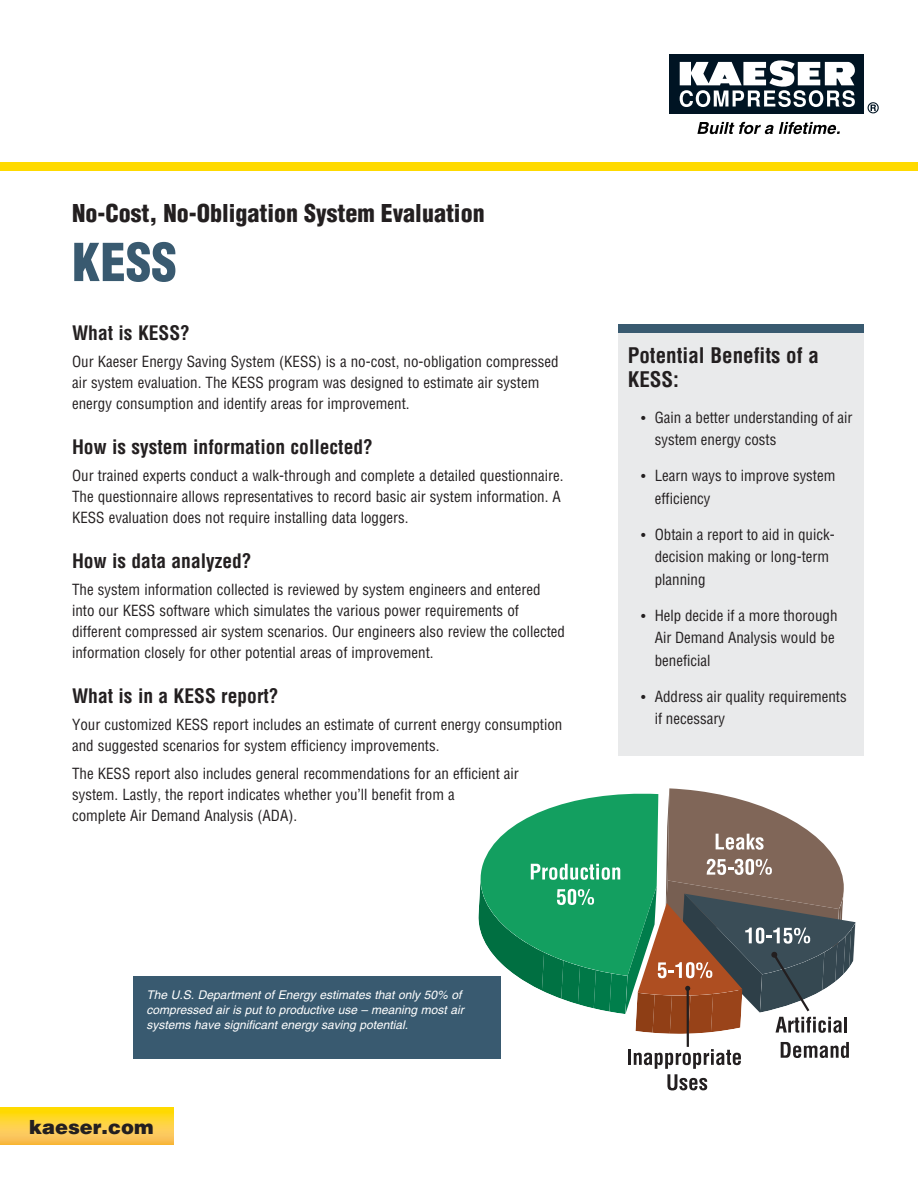
<style>
.page{position:relative;width:918px;height:1188px;background:#fff}
.page>*{position:absolute;margin:0;border:0;box-sizing:border-box;transform-origin:0 0}
.t1{font:900 condensed 51px "Helvetica";color:#395a70}
.t2{font:900 condensed 24px "Helvetica";color:#231f20}
.t3{font:700 condensed 21px/24px "Helvetica";color:#231f20}
.t4{font:700 condensed 19.5px "Helvetica";color:#231f20}
.t5{font:900 19.5px "Helvetica";color:#231f20}
.t6{font:condensed 15px/21px "Helvetica";color:#231f20}
.t7{font:italic 12px/15px "Helvetica";color:#fff}
.s1{font-size:13.5px}
</style>
<div class="page">
<div style="left:0;top:162px;width:918px;height:9px;background:#ffda00"></div>
<svg style="left:697px;top:122px;width:143px;height:12px"></svg>
<div style="left:670px;top:54px;width:194px;height:59px;background:#001423"></div>
<svg style="left:868px;top:102px;width:11px;height:11px"></svg>
<svg style="left:680px;top:60px;width:175px;height:47px"></svg>
<svg style="left:0;top:1107px;width:174px;height:38px"></svg>
<div style="left:618px;top:332px;width:246px;height:424px;background:#e9eaeb"></div>
<div style="left:618px;top:324px;width:246px;height:9px;background:#395a70"></div>
<hr style="left:628px;top:1049px;width:3px;height:16px;background:#231f20">
<svg style="left:634px;top:1049px;width:107px;height:41px"></svg>
<svg style="left:781px;top:1042px;width:68px;height:16px"></svg>
<hr style="left:687px;top:988px;width:2px;height:59px;background:#231f20">
<svg style="left:478px;top:788px;width:378px;height:246px"></svg>
<div style="left:133px;top:976px;width:367px;height:82px;background:#395a70"></div>
<h2 class="t2" style="left:72px;top:198px;width:414px">No-Cost, No-Obligation System Evaluation</h2>
<h1 class="t1" style="left:72px;top:230px;width:106px">KESS</h1>
<h3 class="t4" style="left:72px;top:320px;width:119px">What is KESS?</h3>
<p class="t6" style="left:72px;top:351px;width:488px">Our Kaeser Energy Saving System (KESS) is a no-cost, no-obligation compressed air system evaluation. The KESS program was designed to estimate air system energy consumption and identify areas for improvement.</p>
<h3 class="t4" style="left:72px;top:434px;width:302px">How is system information collected?</h3>
<p class="t6" style="left:72px;top:465px;width:493px">Our trained experts conduct a walk-through and complete a detailed questionnaire.<br>The questionnaire allows representatives to record basic air system information. A<br>KESS evaluation does not require installing data loggers.</p>
<h3 class="t4" style="left:72px;top:548px;width:181px">How is data analyzed?</h3>
<p class="t6" style="left:72px;top:579px;width:495px">The system information collected is reviewed by system engineers and entered into our KESS software which simulates the various power requirements of different compressed air system scenarios. Our engineers also review the collected information closely for other potential areas of improvement.</p>
<h3 class="t4" style="left:72px;top:683px;width:208px">What is in a KESS report?</h3>
<p class="t6" style="left:72px;top:714px;width:492px">Your customized KESS report includes an estimate of current energy consumption and suggested scenarios for system efficiency improvements.</p>
<p class="t6" style="left:72px;top:763px;width:448px">The KESS report also includes general recommendations for an efficient air system. Lastly, the report indicates whether you’ll benefit from a<br>complete Air Demand Analysis (ADA).</p>
<h3 class="t3" style="left:628px;top:343px;width:193px">Potential Benefits of a<br>KESS:</h3>
<p class="t6" style="left:655px;top:406px;width:199px;line-height:22.5px;text-indent:-14px"><span class="s1">•</span> Gain a better understanding of air system energy costs</p>
<p class="t6" style="left:655px;top:465px;width:182px;line-height:22.5px;text-indent:-14px"><span class="s1">•</span> Learn ways to improve system efficiency</p>
<p class="t6" style="left:655px;top:523px;width:181px;line-height:22.5px;text-indent:-14px"><span class="s1">•</span> Obtain a report to aid in quick&shy;decision making or long-term planning</p>
<p class="t6" style="left:655px;top:604px;width:184px;line-height:22.5px;text-indent:-14px"><span class="s1">•</span> Help decide if a more thorough<br>Air Demand Analysis would be beneficial</p>
<p class="t6" style="left:655px;top:685px;width:194px;line-height:22.5px;text-indent:-14px"><span class="s1">•</span> Address air quality requirements if necessary</p>
<p class="t7" style="left:146px;top:987px;width:319px">The U.S. Department of Energy estimates that only 50% of compressed air is put to productive use – meaning most air systems have significant energy saving potential.</p>
<h3 class="t5" style="left:29px;top:1114px;width:126px">kaeser.com</h3>
</div>
